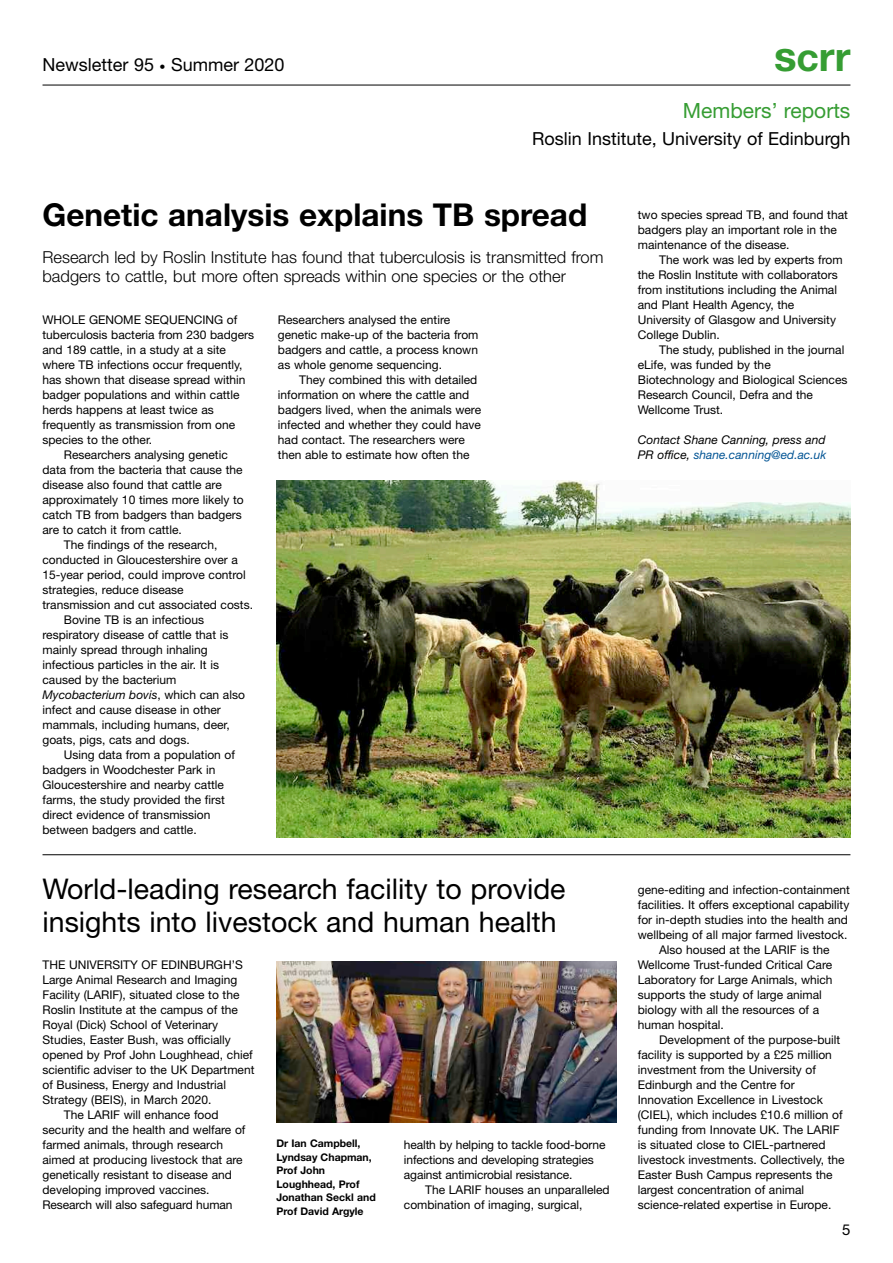
<style>
.page{position:relative;width:893px;height:1263px;background:#fff}
.page>*{position:absolute;margin:0;border:0;box-sizing:border-box;transform-origin:0 0}
.t1{font:700 40.5px "Helvetica Neue";color:#369d33}
.t2{font:700 31.5px "Helvetica Neue";color:#000}
.t3{font:28.5px/33px "Helvetica Neue";color:#000}
.t4{font:21px "Helvetica Neue";color:#369d33}
.t5{font:18px "Helvetica Neue";color:#000}
.t6{font:300 16.5px/19.5px "Helvetica Neue";color:#000}
.t7{font:15px "Helvetica Neue";color:#000}
.t8{font:12px/15px "Helvetica Neue";color:#000}
.t9{font:italic 12px/15px "Helvetica Neue";color:#000}
.t10{font:700 10.5px/13.5px "Helvetica Neue";color:#000}
.s1{font-size:12px}
.s2{font-size:42px}
.s3{font-size:39px}
.s4{font-style:normal}
.s5{color:#025494}
</style>
<div class="page">
<hr style="left:43px;top:85px;width:807px;height:1px;background:#000">
<img style="left:276px;top:480px;width:574px;height:358px">
<hr style="left:43px;top:854px;width:807px;height:1px;background:#000">
<img style="left:276px;top:961px;width:341px;height:162px">
<h3 class="t5" style="left:43px;top:54px;width:244px">Newsletter 95 <span class="s1">•</span> Summer 2020</h3>
<h1 class="t1" style="left:774px;top:31px;width:78px"><span class="s2">s</span><span class="s3">c</span>rr</h1>
<h3 class="t4" style="left:683px;top:98px;width:169px">Members’ reports</h3>
<h3 class="t5" style="left:532px;top:128px;width:320px">Roslin Institute, University of Edinburgh</h3>
<h2 class="t2" style="left:43px;top:196px;width:546px">Genetic analysis explains TB spread</h2>
<h3 class="t6" style="left:43px;top:247px;width:562px">Research led by Roslin Institute has found that tuberculosis is transmitted from badgers to cattle, but more often spreads within one species or the other</h3>
<p class="t8" style="left:43px;top:312px;width:196px">WHOLE GENOME SEQUENCING of</p>
<p class="t8" style="left:43px;top:327px;width:213px">tuberculosis bacteria from 230 badgers</p>
<p class="t8" style="left:43px;top:342px;width:185px">and 189 cattle, in a study at a site</p>
<p class="t8" style="left:43px;top:357px;width:202px">where TB infections occur frequently,</p>
<p class="t8" style="left:43px;top:372px;width:205px">has shown that disease spread within</p>
<p class="t8" style="left:43px;top:387px;width:198px">badger populations and within cattle</p>
<p class="t8" style="left:43px;top:402px;width:173px">herds happens at least twice as</p>
<p class="t8" style="left:43px;top:417px;width:194px">frequently as transmission from one</p>
<p class="t8" style="left:43px;top:432px;width:111px">species to the other.</p>
<p class="t8" style="left:64px;top:447px;width:166px">Researchers analysing genetic</p>
<p class="t8" style="left:43px;top:462px;width:202px">data from the bacteria that cause the</p>
<p class="t8" style="left:43px;top:477px;width:181px">disease also found that cattle are</p>
<p class="t8" style="left:43px;top:492px;width:203px">approximately 10 times more likely to</p>
<p class="t8" style="left:43px;top:507px;width:201px">catch TB from badgers than badgers</p>
<p class="t8" style="left:43px;top:522px;width:141px">are to catch it from cattle.</p>
<p class="t8" style="left:64px;top:537px;width:155px">The findings of the research,</p>
<p class="t8" style="left:43px;top:552px;width:197px">conducted in Gloucestershire over a</p>
<p class="t8" style="left:43px;top:567px;width:205px">15-year period, could improve control</p>
<p class="t8" style="left:43px;top:582px;width:143px">strategies, reduce disease</p>
<p class="t8" style="left:43px;top:597px;width:212px">transmission and cut associated costs.</p>
<p class="t8" style="left:64px;top:612px;width:142px">Bovine TB is an infectious</p>
<p class="t8" style="left:43px;top:627px;width:187px">respiratory disease of cattle that is</p>
<p class="t8" style="left:43px;top:642px;width:167px">mainly spread through inhaling</p>
<p class="t8" style="left:43px;top:657px;width:178px">infectious particles in the air. It is</p>
<p class="t8" style="left:43px;top:672px;width:135px">caused by the bacterium</p>
<p class="t9" style="left:43px;top:687px;width:204px">Mycobacterium bovis<span class="s4">, which can also</span></p>
<p class="t8" style="left:43px;top:702px;width:180px">infect and cause disease in other</p>
<p class="t8" style="left:43px;top:717px;width:189px">mammals, including humans, deer,</p>
<p class="t8" style="left:43px;top:732px;width:149px">goats, pigs, cats and dogs.</p>
<p class="t8" style="left:64px;top:747px;width:173px">Using data from a population of</p>
<p class="t8" style="left:43px;top:762px;width:174px">badgers in Woodchester Park in</p>
<p class="t8" style="left:43px;top:777px;width:183px">Gloucestershire and nearby cattle</p>
<p class="t8" style="left:43px;top:792px;width:184px">farms, the study provided the first</p>
<p class="t8" style="left:43px;top:807px;width:169px">direct evidence of transmission</p>
<p class="t8" style="left:43px;top:822px;width:156px">between badgers and cattle.</p>
<p class="t8" style="left:278px;top:312px;width:202px">Researchers analysed the entire genetic make-up of the bacteria from badgers and cattle, a process known as whole genome sequencing.</p>
<p class="t8" style="left:278px;top:372px;width:205px;text-indent:21px">They combined this with detailed information on where the cattle and badgers lived, when the animals were infected and whether they could have had contact. The researchers were then able to estimate how often the</p>
<p class="t8" style="left:638px;top:207px;width:212px">two species spread TB, and found that badgers play an important role in the maintenance of the disease.</p>
<p class="t8" style="left:638px;top:252px;width:206px;text-indent:21px">The work was led by experts from the Roslin Institute with collaborators from institutions including the Animal and Plant Health Agency, the<br>University of Glasgow and University<br>College Dublin.</p>
<p class="t8" style="left:638px;top:342px;width:211px;text-indent:21px">The study, published in the journal eLife, was funded by the<br>Biotechnology and Biological Sciences<br>Research Council, Defra and the<br>Wellcome Trust.</p>
<p class="t9" style="left:638px;top:432px;width:190px">Contact Shane Canning, press and<br>PR office, <span class="s5">shane.canning@ed.ac.uk</span></p>
<h3 class="t3" style="left:43px;top:872px;width:525px">World-leading research facility to provide insights into livestock and human health</h3>
<p class="t8" style="left:638px;top:882px;width:214px">gene-editing and infection-containment</p>
<p class="t8" style="left:638px;top:897px;width:213px">facilities. It offers exceptional capability</p>
<p class="t8" style="left:638px;top:912px;width:212px">for in-depth studies into the health and</p>
<p class="t8" style="left:638px;top:927px;width:211px">wellbeing of all major farmed livestock.</p>
<p class="t8" style="left:659px;top:942px;width:172px">Also housed at the LARIF is the</p>
<p class="t8" style="left:638px;top:957px;width:196px">Wellcome Trust-funded Critical Care</p>
<p class="t8" style="left:638px;top:972px;width:196px">Laboratory for Large Animals, which</p>
<p class="t8" style="left:638px;top:987px;width:186px">supports the study of large animal</p>
<p class="t8" style="left:638px;top:1002px;width:183px">biology with all the resources of a</p>
<p class="t8" style="left:638px;top:1017px;width:87px">human hospital.</p>
<p class="t8" style="left:659px;top:1032px;width:183px">Development of the purpose-built</p>
<p class="t8" style="left:638px;top:1047px;width:196px">facility is supported by a £25 million</p>
<p class="t8" style="left:638px;top:1062px;width:180px">investment from the University of</p>
<p class="t8" style="left:638px;top:1077px;width:158px">Edinburgh and the Centre for</p>
<p class="t8" style="left:638px;top:1092px;width:187px">Innovation Excellence in Livestock</p>
<p class="t8" style="left:638px;top:1107px;width:206px">(CIEL), which includes £10.6 million of</p>
<p class="t8" style="left:638px;top:1122px;width:203px">funding from Innovate UK. The LARIF</p>
<p class="t8" style="left:638px;top:1137px;width:189px">is situated close to CIEL-partnered</p>
<p class="t8" style="left:638px;top:1152px;width:208px">livestock investments. Collectively, the</p>
<p class="t8" style="left:638px;top:1167px;width:196px">Easter Bush Campus represents the</p>
<p class="t8" style="left:638px;top:1182px;width:168px">largest concentration of animal</p>
<p class="t8" style="left:638px;top:1197px;width:195px">science-related expertise in Europe.</p>
<p class="t8" style="left:43px;top:957px;width:202px">THE UNIVERSITY OF EDINBURGH’S</p>
<p class="t8" style="left:43px;top:972px;width:196px">Large Animal Research and Imaging</p>
<p class="t8" style="left:43px;top:987px;width:199px">Facility (LARIF), situated close to the</p>
<p class="t8" style="left:43px;top:1002px;width:197px">Roslin Institute at the campus of the</p>
<p class="t8" style="left:43px;top:1017px;width:177px">Royal (Dick) School of Veterinary</p>
<p class="t8" style="left:43px;top:1032px;width:190px">Studies, Easter Bush, was officially</p>
<p class="t8" style="left:43px;top:1047px;width:212px">opened by Prof John Loughhead, chief</p>
<p class="t8" style="left:43px;top:1062px;width:213px">scientific adviser to the UK Department</p>
<p class="t8" style="left:43px;top:1077px;width:185px">of Business, Energy and Industrial</p>
<p class="t8" style="left:43px;top:1092px;width:170px">Strategy (BEIS), in March 2020.</p>
<p class="t8" style="left:64px;top:1107px;width:156px">The LARIF will enhance food</p>
<p class="t8" style="left:43px;top:1122px;width:204px">security and the health and welfare of</p>
<p class="t8" style="left:43px;top:1137px;width:182px">farmed animals, through research</p>
<p class="t8" style="left:43px;top:1152px;width:202px">aimed at producing livestock that are</p>
<p class="t8" style="left:43px;top:1167px;width:191px">genetically resistant to disease and</p>
<p class="t8" style="left:43px;top:1182px;width:168px">developing improved vaccines.</p>
<p class="t8" style="left:43px;top:1197px;width:191px">Research will also safeguard human</p>
<p class="t10" style="left:276px;top:1137px;width:101px">Dr Ian Campbell,<br>Lyndsay Chapman,<br>Prof John<br>Loughhead, Prof<br>Jonathan Seckl and<br>Prof David Argyle</p>
<p class="t8" style="left:404px;top:1137px;width:203px">health by helping to tackle food-borne infections and developing strategies against antimicrobial resistance.</p>
<p class="t8" style="left:404px;top:1182px;width:207px;text-indent:21px">The LARIF houses an unparalleled combination of imaging, surgical,</p>
<p class="t7" style="left:842px;top:1220px;width:10px">5</p>
</div>
